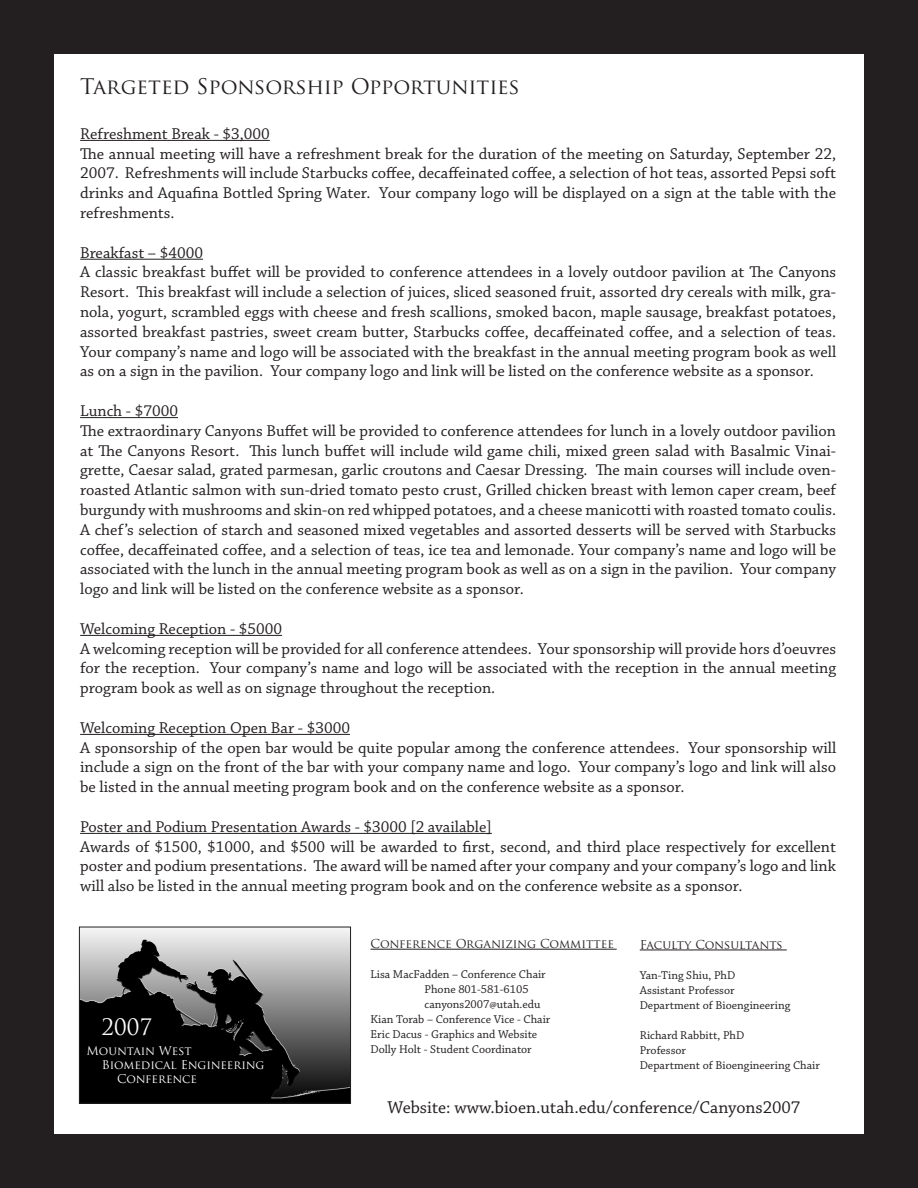
<style>
.page{position:relative;width:918px;height:1188px;background:#231f20}
.page>*{position:absolute;margin:0;border:0;box-sizing:border-box;transform-origin:0 0}
.t1{font:22.05px "Trajan Pro";color:#fff}
.t2{font:21px "Trajan Pro";color:#231f20}
.t3{font:18px "Chaparral Pro";color:#231f20}
.t4{font:16.5px/19.8px "Chaparral Pro";color:#231f20;text-align:justify}
.t5{font:12px "Chaparral Pro";color:#231f20}
.t6{font:12px "Trajan Pro";color:#231f20}
.t7{font:11.85px "Trajan Pro";color:#fff}
</style>
<div class="page">
<div style="left:54px;top:54px;width:810px;height:1080px;background:#fff"></div>
<hr style="left:80px;top:140px;width:190px;height:1px;background:#231f20">
<hr style="left:80px;top:259px;width:123px;height:1px;background:#231f20">
<hr style="left:80px;top:417px;width:98px;height:1px;background:#231f20">
<hr style="left:80px;top:635px;width:202px;height:1px;background:#231f20">
<hr style="left:80px;top:734px;width:270px;height:1px;background:#231f20">
<hr style="left:80px;top:833px;width:412px;height:1px;background:#231f20">
<hr style="left:370px;top:949px;width:244px;height:1px;background:#231f20">
<hr style="left:640px;top:950px;width:147px;height:1px;background:#231f20">
<img style="left:81px;top:929px;width:268px;height:173px">
<div style="left:79px;top:927px;width:272px;height:177px;border:1px solid #231f20"></div>
<p class="t2" style="left:80px;top:73px;width:441px">Targeted Sponsorship Opportunities</p>
<p class="t4" style="left:80px;top:124px;width:191px">Refreshment Break - $3,000</p>
<p class="t4" style="left:80px;top:144px;width:758px">The annual meeting will have a refreshment break for the duration of the meeting on Saturday, September 22, 2007. Refreshments will include Starbucks coffee, decaffeinated coffee, a selection of hot teas, assorted Pepsi soft drinks and Aquafina Bottled Spring Water. Your company logo will be displayed on a sign at the table with the refreshments.</p>
<p class="t4" style="left:80px;top:243px;width:124px">Breakfast – $4000</p>
<p class="t4" style="left:80px;top:263px;width:758px">A classic breakfast buffet will be provided to conference attendees in a lovely outdoor pavilion at The Canyons Resort. This breakfast will include a selection of juices, sliced seasoned fruit, assorted dry cereals with milk, gra&shy;nola, yogurt, scrambled eggs with cheese and fresh scallions, smoked bacon, maple sausage, breakfast potatoes, assorted breakfast pastries, sweet cream butter, Starbucks coffee, decaffeinated coffee, and a selection of teas.<br>Your company’s name and logo will be associated with the breakfast in the annual meeting program book as well as on a sign in the pavilion. Your company logo and link will be listed on the conference website as a sponsor.</p>
<p class="t4" style="left:80px;top:401px;width:99px">Lunch - $7000</p>
<p class="t4" style="left:80px;top:421px;width:758px">The extraordinary Canyons Buffet will be provided to conference attendees for lunch in a lovely outdoor pavilion at The Canyons Resort. This lunch buffet will include wild game chili, mixed green salad with Basalmic Vinai&shy;grette, Caesar salad, grated parmesan, garlic croutons and Caesar Dressing. The main courses will include oven&shy;roasted Atlantic salmon with sun-dried tomato pesto crust, Grilled chicken breast with lemon caper cream, beef burgundy with mushrooms and skin-on red whipped potatoes, and a cheese manicotti with roasted tomato coulis.<br>A chef’s selection of starch and seasoned mixed vegetables and assorted desserts will be served with Starbucks coffee, decaffeinated coffee, and a selection of teas, ice tea and lemonade. Your company’s name and logo will be associated with the lunch in the annual meeting program book as well as on a sign in the pavilion. Your company logo and link will be listed on the conference website as a sponsor.</p>
<p class="t4" style="left:80px;top:619px;width:203px">Welcoming Reception - $5000</p>
<p class="t4" style="left:80px;top:639px;width:758px">A welcoming reception will be provided for all conference attendees. Your sponsorship will provide hors d’oeuvres for the reception. Your company’s name and logo will be associated with the reception in the annual meeting program book as well as on signage throughout the reception.</p>
<p class="t4" style="left:80px;top:718px;width:271px">Welcoming Reception Open Bar - $3000</p>
<p class="t4" style="left:80px;top:738px;width:758px">A sponsorship of the open bar would be quite popular among the conference attendees. Your sponsorship will include a sign on the front of the bar with your company name and logo. Your company’s logo and link will also be listed in the annual meeting program book and on the conference website as a sponsor.</p>
<p class="t4" style="left:80px;top:817px;width:413px">Poster and Podium Presentation Awards - $3000 [2 available]</p>
<p class="t4" style="left:80px;top:837px;width:757px">Awards of $1500, $1000, and $500 will be awarded to first, second, and third place respectively for excellent poster and podium presentations. The award will be named after your company and your company’s logo and link will also be listed in the annual meeting program book and on the conference website as a sponsor.</p>
<p class="t1" style="left:102px;top:1013px;width:52px">2007</p>
<p class="t7" style="left:86px;top:1043px;width:107px">Mountain West</p>
<p class="t7" style="left:102px;top:1057px;width:164px">Biomedical Engineering</p>
<p class="t7" style="left:117px;top:1071px;width:81px">Conference</p>
<p class="t6" style="left:370px;top:936px;width:245px">Conference Organizing Committee</p>
<p class="t5" style="left:370px;top:968px;width:177px">Lisa MacFadden – Conference Chair</p>
<p class="t5" style="left:424px;top:983px;width:106px">Phone 801-581-6105</p>
<p class="t5" style="left:424px;top:998px;width:118px">canyons2007@utah.edu</p>
<p class="t5" style="left:370px;top:1013px;width:181px">Kian Torab – Conference Vice - Chair</p>
<p class="t5" style="left:370px;top:1028px;width:168px">Eric Dacus - Graphics and Website</p>
<p class="t5" style="left:370px;top:1043px;width:163px">Dolly Holt - Student Coordinator</p>
<p class="t6" style="left:640px;top:937px;width:145px">Faculty Consultants</p>
<p class="t5" style="left:640px;top:968px;width:97px">Yan-Ting Shiu, PhD</p>
<p class="t5" style="left:640px;top:983px;width:96px">Assistant Professor</p>
<p class="t5" style="left:640px;top:998px;width:152px">Department of Bioengineering</p>
<p class="t5" style="left:640px;top:1028px;width:106px">Richard Rabbitt, PhD</p>
<p class="t5" style="left:640px;top:1043px;width:48px">Professor</p>
<p class="t5" style="left:640px;top:1058px;width:182px">Department of Bioengineering Chair</p>
<p class="t3" style="left:388px;top:1097px;width:414px">Website: www.bioen.utah.edu/conference/Canyons2007</p>
</div>
